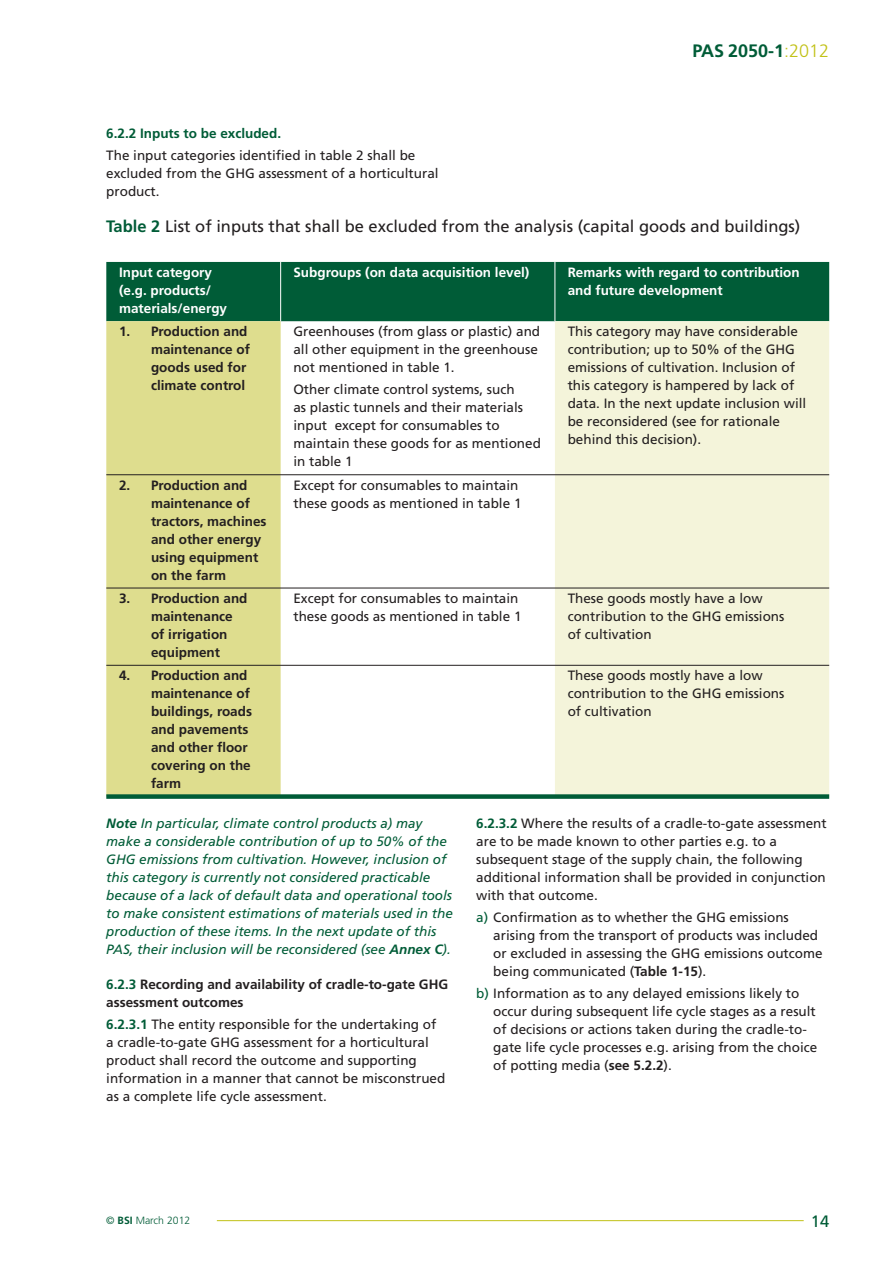
<style>
.page{position:relative;width:893px;height:1263px;background:#fff}
.page>*{position:absolute;margin:0;border:0;box-sizing:border-box;transform-origin:0 0}
.t1{font:700 18px "Frutiger";color:#005c37}
.t2{font:16.5px "Frutiger";color:#231f20}
.t3{font:16.5px "Frutiger";color:#005c37}
.t4{font:13.5px/18px "Frutiger";color:#231f20}
.t5{font:italic 13.5px/18px "Frutiger";color:#005c37}
.t6{font:700 13.5px/18px "Frutiger";color:#231f20}
.t7{font:700 13.5px/18px "Frutiger";color:#fff}
.t8{font:700 13.5px "Frutiger";color:#005c37}
.t9{font:300 10.5px "Frutiger";color:#005c37}
.s1{font-weight:300;color:#c1c116}
.s2{font-weight:700;color:#005c37}
.s3{font-weight:700}
.s4{color:#005c37}
</style>
<div class="page">
<hr style="left:217px;top:1220px;width:587px;height:1px;background:#c1c116">
<div style="left:106px;top:262px;width:723px;height:59px;background:#005c37"></div>
<div style="left:106px;top:321px;width:175px;height:473px;background:#dedd8e"></div>
<div style="left:555px;top:321px;width:274px;height:473px;background:#f4f4da"></div>
<hr style="left:106px;top:474px;width:723px;height:1px;background:#231f20">
<hr style="left:106px;top:588px;width:723px;height:1px;background:#231f20">
<hr style="left:106px;top:665px;width:723px;height:1px;background:#231f20">
<div style="left:106px;top:794px;width:723px;height:5px;background:#005c37"></div>
<hr style="left:280px;top:262px;width:1px;height:59px;background:#fff">
<hr style="left:555px;top:262px;width:1px;height:59px;background:#fff">
<h1 class="t1" style="left:692px;top:43px;width:138px">PAS 2050-1<span class="s1">:2012</span></h1>
<p class="t8" style="left:106px;top:128px;width:176px">6.2.2 Inputs to be excluded.</p>
<p class="t4" style="left:106px;top:148px;width:334px">The input categories identified in table 2 shall be excluded from the GHG assessment of a horticultural product.</p>
<p class="t2" style="left:106px;top:220px;width:696px"><span class="s2">Table 2</span> List of inputs that shall be excluded from the analysis (capital goods and buildings)</p>
<p class="t7" style="left:119px;top:264px;width:110px">Input category (e.g. products/ materials/energy</p>
<p class="t7" style="left:293px;top:264px;width:238px">Subgroups (on data acquisition level)</p>
<p class="t7" style="left:568px;top:264px;width:234px">Remarks with regard to contribution and future development</p>
<p class="t6" style="left:151px;top:323px;width:101px;text-indent:-32px">1. Production and maintenance of goods used for climate control</p>
<p class="t4" style="left:293px;top:323px;width:248px">Greenhouses (from glass or plastic) and all other equipment in the greenhouse not mentioned in table 1.</p>
<p class="t4" style="left:568px;top:323px;width:240px">This category may have considerable contribution; up to 50% of the GHG emissions of cultivation. Inclusion of this category is hampered by lack of data. In the next update inclusion will be reconsidered (see for rationale behind this decision).</p>
<p class="t4" style="left:293px;top:382px;width:249px">Other climate control systems, such<br>as plastic tunnels and their materials input except for consumables to maintain these goods for as mentioned in table 1</p>
<p class="t6" style="left:151px;top:477px;width:117px;text-indent:-32px">2. Production and maintenance of tractors, machines and other energy using equipment on the farm</p>
<p class="t4" style="left:293px;top:477px;width:230px">Except for consumables to maintain these goods as mentioned in table 1</p>
<p class="t6" style="left:151px;top:590px;width:98px;text-indent:-32px">3. Production and maintenance of irrigation equipment</p>
<p class="t4" style="left:293px;top:590px;width:230px">Except for consumables to maintain these goods as mentioned in table 1</p>
<p class="t4" style="left:568px;top:590px;width:218px">These goods mostly have a low contribution to the GHG emissions of cultivation</p>
<p class="t6" style="left:151px;top:667px;width:103px;text-indent:-32px">4. Production and maintenance of buildings, roads and pavements and other floor covering on the farm</p>
<p class="t4" style="left:568px;top:667px;width:218px">These goods mostly have a low contribution to the GHG emissions of cultivation</p>
<p class="t5" style="left:106px;top:815px;width:348px"><span class="s3">Note</span> In particular, climate control products a) may make a considerable contribution of up to 50% of the GHG emissions from cultivation. However, inclusion of this category is currently not considered practicable because of a lack of default data and operational tools to make consistent estimations of materials used in the production of these items. In the next update of this PAS, their inclusion will be reconsidered (see <span class="s3">Annex C</span>).</p>
<p class="t6" style="left:106px;top:976px;width:343px"><span class="s4">6.2.3</span> Recording and availability of cradle-to-gate GHG assessment outcomes</p>
<p class="t4" style="left:106px;top:1016px;width:341px"><span class="s2">6.2.3.1</span> The entity responsible for the undertaking of a cradle-to-gate GHG assessment for a horticultural product shall record the outcome and supporting information in a manner that cannot be misconstrued as a complete life cycle assessment.</p>
<p class="t4" style="left:476px;top:815px;width:352px"><span class="s2">6.2.3.2</span> Where the results of a cradle-to-gate assessment are to be made known to other parties e.g. to a subsequent stage of the supply chain, the following additional information shall be provided in conjunction with that outcome.</p>
<p class="t4" style="left:493px;top:909px;width:331px;text-indent:-17px"><span class="s4">a)</span> Confirmation as to whether the GHG emissions arising from the transport of products was included or excluded in assessing the GHG emissions outcome being communicated (<span class="s3">Table 1-15</span>).</p>
<p class="t4" style="left:493px;top:985px;width:326px;text-indent:-17px"><span class="s4">b)</span> Information as to any delayed emissions likely to occur during subsequent life cycle stages as a result of decisions or actions taken during the cradle-to&shy;gate life cycle processes e.g. arising from the choice of potting media (<span class="s3">see 5.2.2</span>).</p>
<p class="t9" style="left:106px;top:1216px;width:86px">© <span class="s3">BSI</span> March 2012</p>
<p class="t3" style="left:811px;top:1214px;width:20px">14</p>
</div>
